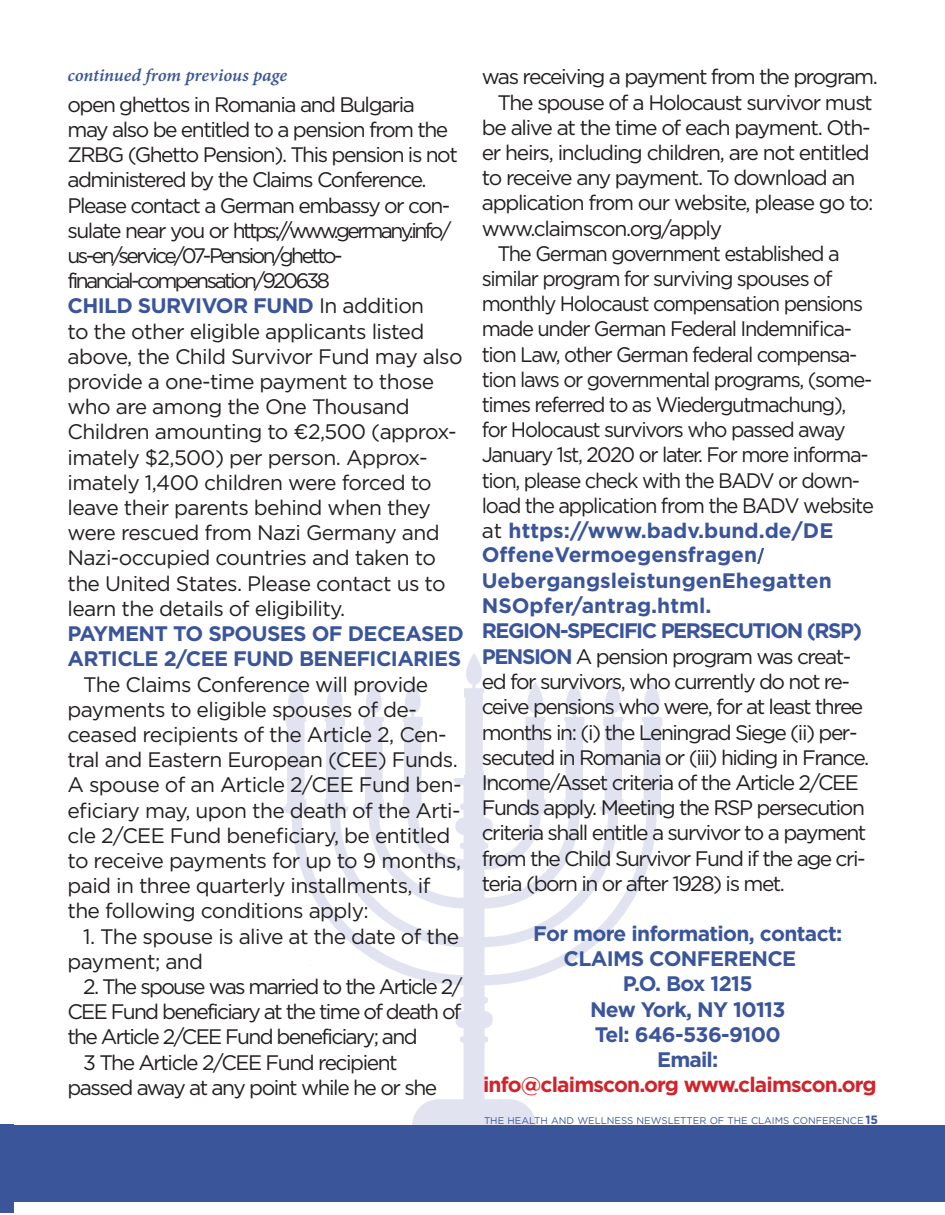
<style>
.page{position:relative;width:945px;height:1215px;background:#fff}
.page>*{position:absolute;margin:0;border:0;box-sizing:border-box;transform-origin:0 0}
.t1{font:21px "Gotham";letter-spacing:-.065em;color:#231f20}
.t2{font:21px/25.2px "Gotham";letter-spacing:-.045em;color:#231f20}
.t3{font:21px "Gotham";letter-spacing:-.065em;color:#231f20;scale:.96 1}
.t4{font:21px/25.2px "Gotham";letter-spacing:-.03em;color:#231f20}
.t5{font:700 21px/25.2px "Gotham";letter-spacing:-.03em;color:#3b559b}
.t6{font:700 21px "Gotham";color:#3b559b}
.t7{font:700 21px "Gotham";letter-spacing:-.04em;color:#d2232a}
.t8{font:700 21px "Gotham";letter-spacing:-.07em;color:#3b559b}
.t9{font:18px "Minion Pro Semibold It Capt";letter-spacing:-.005em;color:#3b559b}
.t10{font:9.75px "Gotham";color:#3b559b}
.s1{font-weight:700;color:#3b559b}
.s2{font-weight:400;color:#231f20}
.s3{font-family:"Minion Pro";font-weight:500}
.s4{font-weight:700;font-size:12px}
</style>
<div class="page">
<img style="left:283px;top:654px;width:382px;height:471px">
<div style="left:14px;top:1125px;width:931px;height:77px;background:#3b559b"></div>
<div style="left:0;top:1125px;width:14px;height:88px;background:#3b559b"></div>
<p class="t9" style="left:68px;top:62px;width:221px">continued from previous page</p>
<p class="t2" style="left:68px;top:91px;width:397px">open ghettos in Romania and Bulgaria<br>may also be entitled to a pension from the ZRBG (Ghetto Pension). This pension is not administered by the Claims Conference.<br>Please contact a German embassy or con&shy;sulate near you or https://www.germany.info/ us-en/service/07-Pension/ghetto&shy;financial-compensation/920638<br><span class="s1">CHILD SURVIVOR FUND</span> In addition<br>to the other eligible applicants listed above, the Child Survivor Fund may also provide a one-time payment to those who are among the One Thousand Children amounting to €2,500 (approx&shy;imately $2,500) per person. Approx&shy;imately 1,400 children were forced to leave their parents behind when they were rescued from Nazi Germany and Nazi-occupied countries and taken to the United States. Please contact us to learn the details of eligibility.</p>
<p class="t5" style="left:68px;top:621px;width:398px">PAYMENT TO SPOUSES OF DECEASED<br>ARTICLE 2/CEE FUND BENEFICIARIES</p>
<p class="t4" style="left:68px;top:671px;width:396px;text-indent:16px">The Claims Conference will provide payments to eligible spouses of de&shy;ceased recipients of the Article 2, Cen&shy;tral and Eastern European (CEE) Funds.<br>A spouse of an Article 2/CEE Fund ben&shy;eficiary may, upon the death of the Arti&shy;cle 2/CEE Fund beneficiary, be entitled to receive payments for up to 9 months, paid in three quarterly installments, if the following conditions apply:</p>
<p class="t4" style="left:68px;top:923px;width:393px;text-indent:16px">1. The spouse is alive at the date of the payment; and</p>
<p class="t1" style="left:83px;top:973px;width:381px">2. The spouse was married to the Article 2/</p>
<p class="t1" style="left:68px;top:998px;width:396px">CEE Fund beneficiary at the time of death of</p>
<p class="t1" style="left:68px;top:1023px;width:352px">the Article 2/CEE Fund beneficiary; and</p>
<p class="t1" style="left:83px;top:1049px;width:316px">3 The Article 2/CEE Fund recipient</p>
<p class="t1" style="left:68px;top:1074px;width:371px">passed away at any point while he or she</p>
<p class="t1" style="left:482px;top:63px;width:398px">was receiving a payment from the program.</p>
<p class="t1" style="left:497px;top:89px;width:377px">The spouse of a Holocaust survivor must</p>
<p class="t1" style="left:482px;top:114px;width:390px">be alive at the time of each payment. Oth-</p>
<p class="t1" style="left:482px;top:139px;width:390px">er heirs, including children, are not entitled</p>
<p class="t1" style="left:482px;top:164px;width:375px">to receive any payment. To download an</p>
<p class="t1" style="left:482px;top:189px;width:393px">application from our website, please go to:</p>
<p class="t1" style="left:482px;top:215px;width:242px">www.claimscon.org/apply</p>
<p class="t3" style="left:497px;top:240px;width:358px">The German government established a</p>
<p class="t3" style="left:482px;top:265px;width:367px">similar program for surviving spouses of</p>
<p class="t3" style="left:482px;top:290px;width:399px">monthly Holocaust compensation pensions</p>
<p class="t3" style="left:482px;top:315px;width:387px">made under German Federal Indemnifica-</p>
<p class="t3" style="left:482px;top:341px;width:393px">tion Law, other German federal compensa-</p>
<p class="t3" style="left:482px;top:366px;width:408px">tion laws or governmental programs, (some-</p>
<p class="t3" style="left:482px;top:391px;width:381px">times referred to as Wiedergutmachung),</p>
<p class="t3" style="left:482px;top:416px;width:381px">for Holocaust survivors who passed away</p>
<p class="t3" style="left:482px;top:441px;width:405px">January 1st, 2020 or later. For more informa-</p>
<p class="t3" style="left:482px;top:467px;width:396px">tion, please check with the BADV or down-</p>
<p class="t3" style="left:482px;top:492px;width:410px">load the application from the BADV website</p>
<p class="t6" style="left:482px;top:517px;width:353px"><span class="s2">at</span> https://www.badv.bund.de/DE</p>
<p class="t6" style="left:482px;top:541px;width:284px">OffeneVermoegensfragen<span class="s3">/</span></p>
<p class="t6" style="left:482px;top:566px;width:352px">UebergangsleistungenEhegatten</p>
<p class="t6" style="left:482px;top:592px;width:231px">NSOpfer/antrag.html.</p>
<p class="t8" style="left:482px;top:617px;width:382px">REGION-SPECIFIC PERSECUTION (RSP)</p>
<p class="t1" style="left:482px;top:643px;width:371px"><span class="s1">PENSION</span> A pension program was creat-</p>
<p class="t1" style="left:482px;top:668px;width:370px">ed for survivors, who currently do not re-</p>
<p class="t1" style="left:482px;top:693px;width:383px">ceive pensions who were, for at least three</p>
<p class="t1" style="left:482px;top:719px;width:377px">months in: (i) the Leningrad Siege (ii) per-</p>
<p class="t1" style="left:482px;top:744px;width:389px">secuted in Romania or (iii) hiding in France.</p>
<p class="t1" style="left:482px;top:769px;width:378px">Income/Asset criteria of the Article 2/CEE</p>
<p class="t1" style="left:482px;top:794px;width:385px">Funds apply. Meeting the RSP persecution</p>
<p class="t1" style="left:482px;top:819px;width:386px">criteria shall entitle a survivor to a payment</p>
<p class="t1" style="left:482px;top:845px;width:386px">from the Child Survivor Fund if the age cri-</p>
<p class="t1" style="left:482px;top:870px;width:305px">teria (born in or after 1928) is met.</p>
<p class="t5" style="left:533px;top:921px;width:311px">For more information, contact:</p>
<p class="t5" style="left:564px;top:946px;width:234px">CLAIMS CONFERENCE</p>
<p class="t5" style="left:623px;top:971px;width:131px">P.O. Box 1215</p>
<p class="t5" style="left:590px;top:997px;width:197px">New York, NY 10113</p>
<p class="t5" style="left:595px;top:1022px;width:187px">Tel: 646-536-9100</p>
<p class="t5" style="left:657px;top:1047px;width:63px">Email:</p>
<p class="t7" style="left:483px;top:1071px;width:395px">info@claimscon.org www.claimscon.org</p>
<p class="t10" style="left:484px;top:1114px;width:396px">THE HEALTH AND WELLNESS NEWSLETTER OF THE CLAIMS CONFERENCE <span class="s4">15</span></p>
</div>
